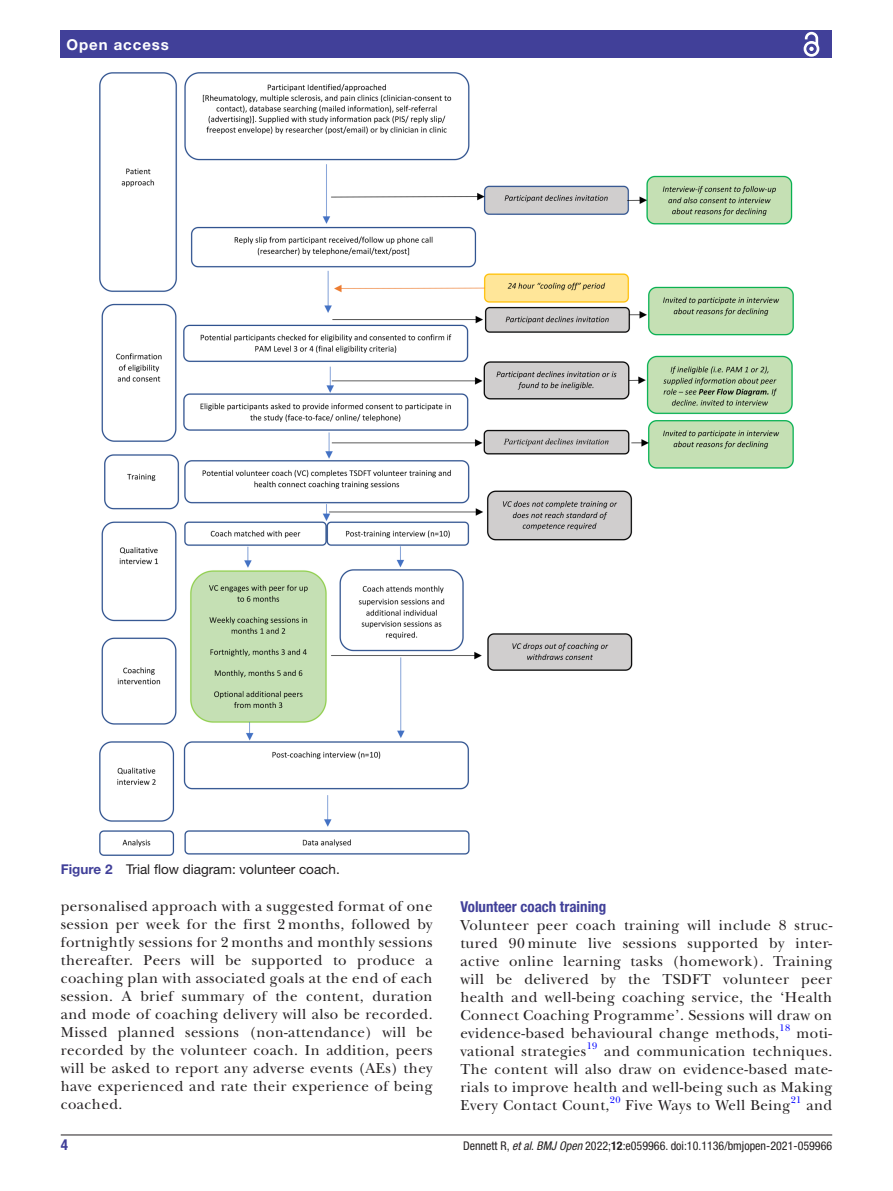
<style>
.page{position:relative;width:893px;height:1191px;background:#fff}
.page>*{position:absolute;margin:0;border:0;box-sizing:border-box;transform-origin:0 0}
.t1{font:15px/18px "New Baskerville";letter-spacing:.03em;color:#231f20;text-align:justify}
.t2{font:700 condensed 15px "Helvetica Neue LT Std";color:#414099}
.t3{font:700 15px "Helvetica Neue LT Std";letter-spacing:.065em;color:#fff}
.t4{font:13.5px "Helvetica Neue LT Std";color:#231f20}
.t5{font:condensed 12px "Helvetica Neue LT Std";color:#231f20}
.t6{font:9.9px "New Baskerville";color:#00f}
.s1{font-weight:700;color:#414099}
.s2{font-style:italic}
.s3{font-weight:700}
</style>
<div class="page">
<hr style="left:61px;top:1134px;width:771px;height:1px;background:#231f20">
<div style="left:61px;top:31px;width:771px;height:27px;background:#414099"></div>
<svg style="left:803px;top:31px;width:17px;height:26px"></svg>
<img style="left:99px;top:73px;width:695px;height:783px">
<p class="t3" style="left:66px;top:35px;width:104px">Open access</p>
<p class="t4" style="left:61px;top:860px;width:281px"><span class="s1">Figure 2</span> Trial flow diagram: volunteer coach.</p>
<p class="t1" style="left:61px;top:897px;width:373px">personalised approach with a suggested format of one session per week for the first 2 months, followed by fortnightly sessions for 2 months and monthly sessions thereafter. Peers will be supported to produce a coaching plan with associated goals at the end of each session. A brief summary of the content, duration and mode of coaching delivery will also be recorded.<br>Missed planned sessions (non-attendance) will be recorded by the volunteer coach. In addition, peers will be asked to report any adverse events (AEs) they have experienced and rate their experience of being coached.</p>
<p class="t2" style="left:460px;top:897px;width:147px">Volunteer coach training</p>
<p class="t1" style="left:460px;top:916px;width:373px">Volunteer peer coach training will include 8 struc&shy;tured 90 minute live sessions supported by inter&shy;active online learning tasks (homework). Training will be delivered by the TSDFT volunteer peer health and well-being coaching service, the ‘Health Connect Coaching Programme’. Sessions will draw on evidence-based behavioural change methods,<sup>18</sup> moti&shy;vational strategies</p>
<p class="t6" style="left:587px;top:1040px;width:12px">19</p>
<p class="t1" style="left:460px;top:1042px;width:373px;text-indent:144px">and communication techniques.<br>The content will also draw on evidence-based mate&shy;rials to improve health and well-being such as Making Every Contact Count,</p>
<p class="t6" style="left:610px;top:1094px;width:12px">20</p>
<p class="t1" style="left:626px;top:1096px;width:166px">Five Ways to Well Being</p>
<p class="t6" style="left:791px;top:1094px;width:12px">21</p>
<p class="t1" style="left:806px;top:1096px;width:27px">and</p>
<p class="t2" style="left:61px;top:1135px;width:9px">4</p>
<p class="t5" style="left:463px;top:1138px;width:371px">Dennett R, <span class="s2">et al</span>. <span class="s2">BMJ Open</span> 2022;<span class="s3">12</span>:e059966. doi:10.1136/bmjopen-2021-059966</p>
</div>
